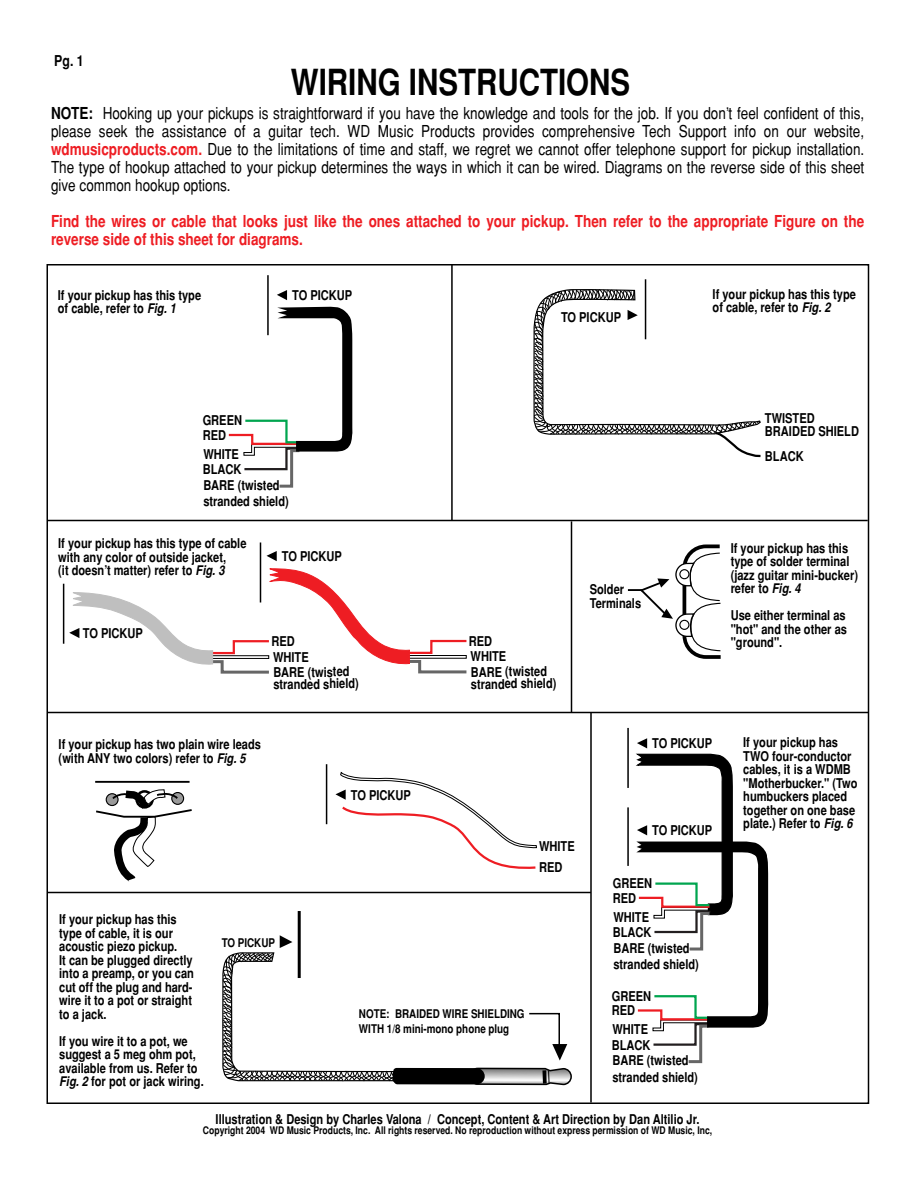
<style>
.page{position:relative;width:918px;height:1188px;background:#fff}
.page>*{position:absolute;margin:0;border:0;box-sizing:border-box;transform-origin:0 0}
.t1{font:700 condensed 36px "Helvetica";color:#000}
.t2{font:condensed 16.5px/18px "Helvetica";color:#000;text-align:justify}
.t3{font:700 condensed 16.5px/18px "Helvetica";color:#ee1d23}
.t4{font:700 condensed 15px "Helvetica";color:#000}
.t5{font:700 condensed 13.5px/13.5px "Helvetica";color:#000}
.t6{font:700 condensed 12px/15px "Helvetica";color:#000}
.t7{font:700 condensed 10.5px "Helvetica";color:#000}
.s1{font-weight:700}
.s2{font-weight:700;color:#ee1d23}
.s3{font-style:italic}
</style>
<div class="page">
<hr style="left:627px;top:728px;width:2px;height:60px;background:#000">
<hr style="left:627px;top:807px;width:2px;height:59px;background:#000">
<svg style="left:636px;top:738px;width:132px;height:326px"></svg>
<svg style="left:626px;top:519px;width:98px;height:140px"></svg>
<div style="left:679px;top:620px;width:10px;height:10px;background:#fff;border:1px solid #000;border-radius:50%"></div>
<svg style="left:69px;top:592px;width:469px;height:290px"></svg>
<hr style="left:63px;top:584px;width:1px;height:60px;background:#000">
<svg style="left:349px;top:316px;width:3px;height:131px"></svg>
<hr style="left:645px;top:279px;width:1px;height:60px;background:#000">
<hr style="left:47px;top:520px;width:821px;height:1px;background:#000">
<hr style="left:451px;top:265px;width:2px;height:256px;background:#000">
<hr style="left:48px;top:712px;width:820px;height:1px;background:#000">
<hr style="left:571px;top:521px;width:1px;height:191px;background:#000">
<hr style="left:48px;top:892px;width:543px;height:1px;background:#000">
<hr style="left:590px;top:712px;width:2px;height:390px;background:#000">
<svg style="left:533px;top:289px;width:228px;height:169px"></svg>
<svg style="left:222px;top:264px;width:127px;height:840px"></svg>
<hr style="left:298px;top:911px;width:3px;height:67px;background:#000">
<svg style="left:222px;top:935px;width:350px;height:152px"></svg>
<p class="t4" style="left:54px;top:55px;width:31px">Pg. 1</p>
<p class="t1" style="left:291px;top:69px;width:341px">WIRING INSTRUCTIONS</p>
<p class="t2" style="left:51px;top:105px;width:815px"><span class="s1">NOTE:</span> Hooking up your pickups is straightforward if you have the knowledge and tools for the job. If you don’t feel confident of this, please seek the assistance of a guitar tech. WD Music Products provides comprehensive Tech Support info on our website, <span class="s2">wdmusicproducts.com.</span> Due to the limitations of time and staff, we regret we cannot offer telephone support for pickup installation.<br>The type of hookup attached to your pickup determines the ways in which it can be wired. Diagrams on the reverse side of this sheet give common hookup options.</p>
<p class="t3" style="left:51px;top:213px;width:815px">Find the wires or cable that looks just like the ones attached to your pickup. Then refer to the appropriate Figure on the reverse side of this sheet for diagrams.</p>
<p class="t5" style="left:58px;top:290px;width:145px">If your pickup has this type</p>
<p class="t5" style="left:292px;top:290px;width:62px">TO PICKUP</p>
<p class="t5" style="left:58px;top:303px;width:120px">of cable, refer to <span class="s3">Fig. 1</span></p>
<p class="t5" style="left:203px;top:415px;width:41px">GREEN</p>
<p class="t5" style="left:203px;top:427px;width:38px;line-height:19px">RED<br>WHITE</p>
<p class="t5" style="left:203px;top:464px;width:40px">BLACK</p>
<p class="t5" style="left:203px;top:478px;width:87px;line-height:16.5px">BARE (twisted stranded shield)</p>
<p class="t5" style="left:58px;top:538px;width:190px">If your pickup has this type of cable with any color of outside jacket,<br>(it doesn’t matter) refer to <span class="s3">Fig. 3</span></p>
<p class="t5" style="left:83px;top:628px;width:62px">TO PICKUP</p>
<p class="t5" style="left:282px;top:551px;width:62px">TO PICKUP</p>
<p class="t5" style="left:271px;top:635px;width:39px;line-height:15.8px">RED<br>WHITE</p>
<p class="t5" style="left:273px;top:668px;width:87px;line-height:12px;rotate:-1deg">BARE (twisted stranded shield)</p>
<p class="t5" style="left:561px;top:311px;width:62px">TO PICKUP</p>
<p class="t5" style="left:469px;top:634px;width:39px;line-height:15.8px">RED<br>WHITE</p>
<p class="t5" style="left:471px;top:668px;width:87px;line-height:12px;rotate:-1deg">BARE (twisted stranded shield)</p>
<p class="t5" style="left:590px;top:584px;width:53px">Solder<br>Terminals</p>
<p class="t5" style="left:713px;top:289px;width:145px">If your pickup has this type of cable, refer to <span class="s3">Fig. 2</span></p>
<p class="t5" style="left:765px;top:413px;width:96px">TWISTED<br>BRAIDED SHIELD</p>
<p class="t5" style="left:765px;top:451px;width:40px">BLACK</p>
<p class="t5" style="left:731px;top:542px;width:129px">If your pickup has this type of solder terminal (jazz guitar mini-bucker) refer to <span class="s3">Fig. 4</span></p>
<p class="t5" style="left:731px;top:610px;width:118px;text-align:justify">Use either terminal as "hot" and the other as "ground".</p>
<p class="t5" style="left:59px;top:739px;width:204px">If your pickup has two plain wire leads (with ANY two colors) refer to <span class="s3">Fig. 5</span></p>
<p class="t5" style="left:652px;top:738px;width:62px">TO PICKUP</p>
<p class="t5" style="left:59px;top:914px;width:136px">If your pickup has this type of cable, it is our acoustic piezo pickup.<br>It can be plugged directly into a preamp, or you can cut off the plug and hard&shy;wire it to a pot or straight to a jack.</p>
<p class="t5" style="left:59px;top:1036px;width:146px">If you wire it to a pot, we suggest a 5 meg ohm pot, available from us. Refer to<br><span class="s3">Fig. 2</span> for pot or jack wiring.</p>
<p class="t6" style="left:222px;top:937px;width:55px">TO PICKUP</p>
<p class="t5" style="left:351px;top:790px;width:62px">TO PICKUP</p>
<p class="t5" style="left:539px;top:837px;width:37px;line-height:21px">WHITE<br>RED</p>
<p class="t6" style="left:359px;top:1008px;width:167px">NOTE: BRAIDED WIRE SHIELDING<br>WITH 1/8 mini-mono phone plug</p>
<p class="t5" style="left:652px;top:825px;width:62px">TO PICKUP</p>
<p class="t5" style="left:613px;top:878px;width:41px">GREEN</p>
<p class="t5" style="left:613px;top:890px;width:38px;line-height:19px">RED<br>WHITE</p>
<p class="t5" style="left:613px;top:927px;width:40px">BLACK</p>
<p class="t5" style="left:613px;top:941px;width:87px;line-height:16.5px">BARE (twisted stranded shield)</p>
<p class="t5" style="left:612px;top:991px;width:41px">GREEN</p>
<p class="t5" style="left:612px;top:1002px;width:38px;line-height:19px">RED<br>WHITE</p>
<p class="t5" style="left:612px;top:1039px;width:40px">BLACK</p>
<p class="t5" style="left:612px;top:1054px;width:87px;line-height:16.5px">BARE (twisted stranded shield)</p>
<p class="t5" style="left:216px;top:1113px;width:485px">Illustration &amp; Design by Charles Valona / Concept, Content &amp; Art Direction by Dan Altilio Jr.</p>
<p class="t7" style="left:203px;top:1127px;width:511px">Copyright 2004 WD Music Products, Inc. All rights reserved. No reproduction without express permission of WD Music, Inc,</p>
<p class="t5" style="left:743px;top:737px;width:116px">If your pickup has<br>TWO four-conductor cables, it is a WDMB "Motherbucker." (Two humbuckers placed together on one base plate.) Refer to <span class="s3">Fig. 6</span></p>
</div>
